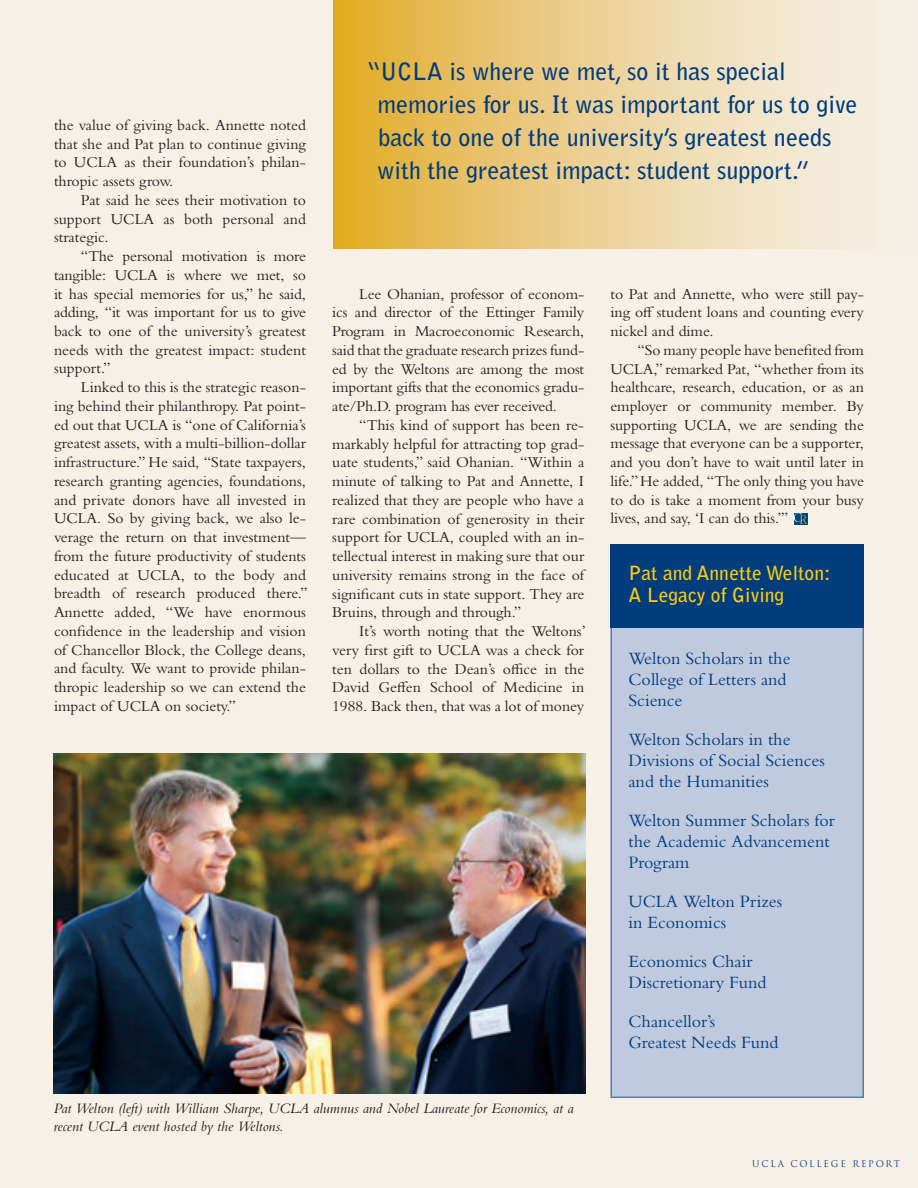
<style>
.page{position:relative;width:918px;height:1188px;background:#f6f0e6}
.page>*{position:absolute;margin:0;border:0;box-sizing:border-box;transform-origin:0 0}
.t1{font:700 24px/33px "Bell Gothic Std";color:#013d7d}
.t2{font:700 19.5px/22.5px "Bell Gothic Std";color:#feca0a}
.t3{font:18px/21px "Bembo MT Std";color:#013d7d}
.t4{font:15.75px/18.8px "Bembo MT Std";color:#231f20;text-align:justify}
.t5{font:italic 15px/18px "Bembo MT Std";color:#231f20}
.t6{font:9px "Trajan";letter-spacing:.2em;color:#083e89}
</style>
<div class="page">
<div style="left:610px;top:562px;width:254px;height:536px;background:#c0cade;border:2px solid #597da8"></div>
<img style="left:54px;top:753px;width:531px;height:341px">
<div style="left:610px;top:544px;width:254px;height:84px;background:#013d7d"></div>
<svg style="left:333px;top:0;width:510px;height:248px;background:#ebce8c"></svg>
<svg style="left:794px;top:513px;width:13px;height:11px"></svg>
<p class="t4" style="left:54px;top:115px;width:254px">the value of giving back. Annette noted that she and Pat plan to continue giving to UCLA as their foundation’s philan&shy;thropic assets grow.</p>
<p class="t4" style="left:54px;top:190px;width:253px;text-indent:27px">Pat said he sees their motivation to support UCLA as both personal and strategic.</p>
<p class="t4" style="left:54px;top:246px;width:254px;text-indent:27px">“The personal motivation is more tangible: UCLA is where we met, so it has special memories for us,” he said, adding, “it was important for us to give back to one of the university’s greatest needs with the greatest impact: student support.”</p>
<p class="t4" style="left:54px;top:378px;width:255px;text-indent:27px">Linked to this is the strategic reason&shy;ing behind their philanthropy. Pat point&shy;ed out that UCLA is “one of California’s greatest assets, with a multi-billion-dollar infrastructure.” He said, “State taxpayers, research granting agencies, foundations, and private donors have all invested in UCLA. So by giving back, we also le&shy;verage the return on that investment— from the future productivity of students educated at UCLA, to the body and breadth of research produced there.” Annette added, “We have enormous confidence in the leadership and vision of Chancellor Block, the College deans, and faculty. We want to provide philan&shy;thropic leadership so we can extend the impact of UCLA on society.”</p>
<h1 class="t1" style="left:377px;top:55px;width:482px;text-indent:-10px">“UCLA is where we met, so it has special memories for us. It was important for us to give back to one of the university’s greatest needs with the greatest impact: student support.”</h1>
<p class="t4" style="left:332px;top:284px;width:254px;text-indent:27px">Lee Ohanian, professor of econom&shy;ics and director of the Ettinger Family Program in Macroeconomic Research, said that the graduate research prizes fund&shy;ed by the Weltons are among the most important gifts that the economics gradu&shy;ate/Ph.D. program has ever received.</p>
<p class="t4" style="left:332px;top:415px;width:254px;text-indent:27px">“This kind of support has been re&shy;markably helpful for attracting top grad&shy;uate students,” said Ohanian. “Within a minute of talking to Pat and Annette, I realized that they are people who have a rare combination of generosity in their support for UCLA, coupled with an in&shy;tellectual interest in making sure that our university remains strong in the face of significant cuts in state support. They are Bruins, through and through.”</p>
<p class="t4" style="left:332px;top:621px;width:255px;text-indent:27px">It’s worth noting that the Weltons’ very first gift to UCLA was a check for ten dollars to the Dean’s office in the David Geffen School of Medicine in 1988. Back then, that was a lot of money</p>
<p class="t4" style="left:611px;top:284px;width:255px">to Pat and Annette, who were still pay&shy;ing off student loans and counting every nickel and dime.</p>
<p class="t4" style="left:611px;top:340px;width:255px;text-indent:27px">“So many people have benefited from UCLA,” remarked Pat, “whether from its healthcare, research, education, or as an employer or community member. By supporting UCLA, we are sending the message that everyone can be a supporter, and you don’t have to wait until later in life.” He added, “The only thing you have to do is take a moment from your busy lives, and say, ‘I can do this.’”</p>
<p class="t2" style="left:628px;top:562px;width:204px">Pat and Annette Welton:<br>A Legacy of Giving</p>
<p class="t3" style="left:628px;top:647px;width:164px">Welton Scholars in the<br>College of Letters and<br>Science</p>
<p class="t3" style="left:628px;top:728px;width:198px">Welton Scholars in the<br>Divisions of Social Sciences and the Humanities</p>
<p class="t3" style="left:628px;top:809px;width:208px">Welton Summer Scholars for the Academic Advancement<br>Program</p>
<p class="t3" style="left:628px;top:890px;width:155px">UCLA Welton Prizes in Economics</p>
<p class="t3" style="left:628px;top:950px;width:140px">Economics Chair<br>Discretionary Fund</p>
<p class="t3" style="left:628px;top:1010px;width:151px">Chancellor’s<br>Greatest Needs Fund</p>
<p class="t5" style="left:54px;top:1099px;width:521px">Pat Welton (left) with William Sharpe, UCLA alumnus and Nobel Laureate for Economics, at a recent UCLA event hosted by the Weltons.</p>
<p class="t6" style="left:752px;top:1159px;width:149px">UCLA COLLEGE REPORT</p>
</div>
